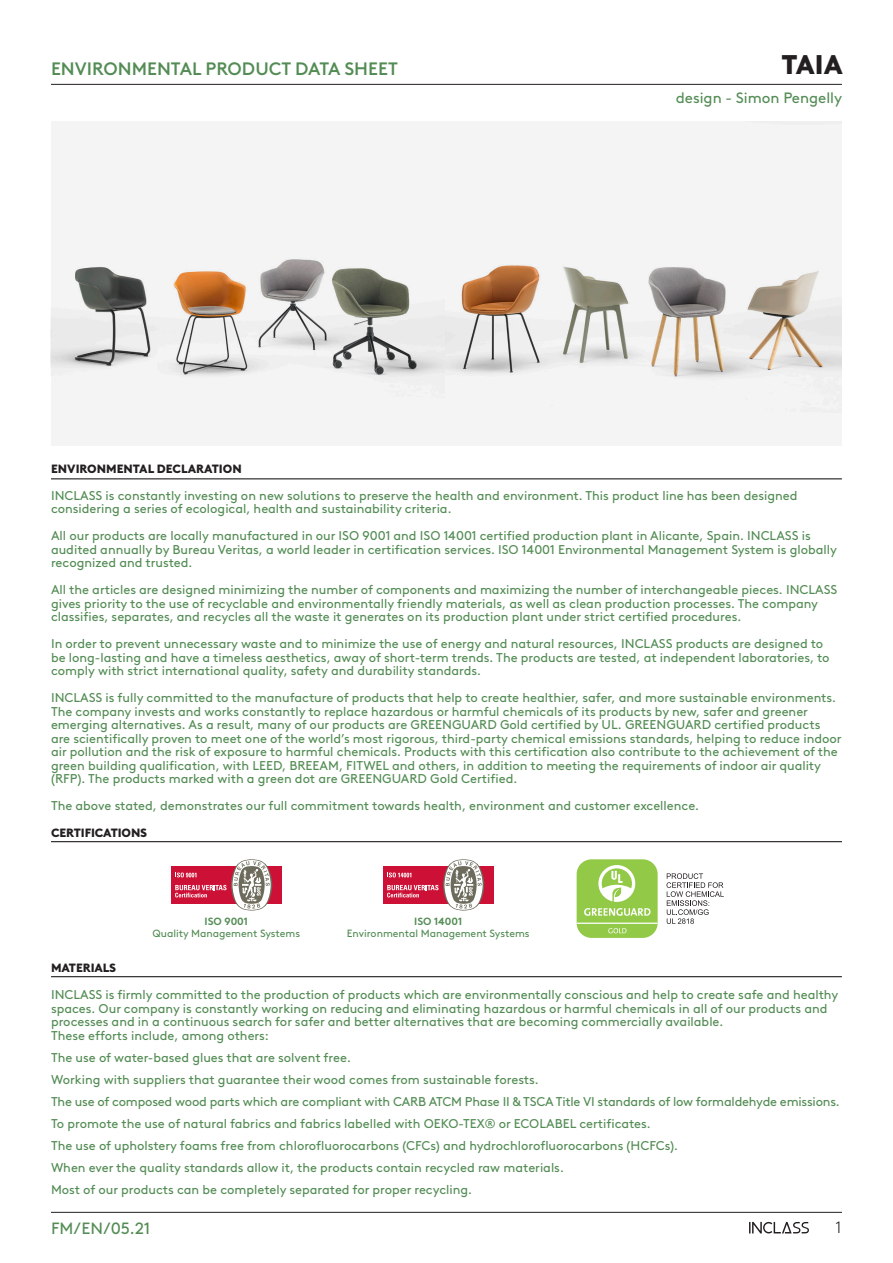
<style>
.page{position:relative;width:893px;height:1263px;background:#fff}
.page>*{position:absolute;margin:0;border:0;box-sizing:border-box;transform-origin:0 0}
.t1{font:900 27px "Brown LL";color:#231f20}
.t2{font:500 18px "Brown LL";color:#538c54}
.t3{font:16.35px "Brown LL";color:#538c54}
.t4{font:300 16.35px "Brown LL";color:#231f20}
.t5{font:15px "Brown LL";color:#538c54}
.Texto_continuo{font:12.75px/13.5px "Brown LL";color:#538c54}
.Titulos{font:900 12px "Brown LL";letter-spacing:-.01em;color:#231f20}
.Texto_continuo-2{font:10.5px/12px "Brown LL";color:#538c54;text-align:center}
.s1{font-weight:700}
</style>
<div class="page">
<hr style="left:51px;top:1212px;width:791px;height:1px;background:#231f20">
<svg style="left:749px;top:1222px;width:60px;height:11px"></svg>
<hr style="left:51px;top:84px;width:791px;height:1px;background:#231f20">
<svg style="left:51px;top:122px;width:791px;height:324px;fill:#f4f4f4"></svg>
<hr style="left:51px;top:478px;width:791px;height:1px;background:#231f20">
<hr style="left:51px;top:976px;width:791px;height:1px;background:#231f20">
<hr style="left:51px;top:841px;width:791px;height:1px;background:#231f20">
<div style="left:383px;top:866px;width:110px;height:38px;background:#cd1136"></div>
<svg style="left:387px;top:859px;width:97px;height:51px"></svg>
<div style="left:171px;top:866px;width:111px;height:38px;background:#cd1136"></div>
<svg style="left:175px;top:859px;width:97px;height:51px"></svg>
<div style="left:577px;top:859px;width:81px;height:79px;background:#92c947;border-radius:15px"></div>
<hr style="left:577px;top:922px;width:81px;height:2px;background:#fff">
<svg style="left:608px;top:928px;width:18px;height:5px"></svg>
<svg style="left:598px;top:865px;width:37px;height:37px"></svg>
<svg style="left:584px;top:908px;width:66px;height:8px"></svg>
<svg style="left:666px;top:873px;width:58px;height:51px"></svg>
<h2 class="t2" style="left:51px;top:55px;width:348px">ENVIRONMENTAL PRODUCT DATA SHEET</h2>
<h1 class="t1" style="left:781px;top:44px;width:63px">TAIA</h1>
<p class="t5" style="left:676px;top:86px;width:168px">design - Simon Pengelly</p>
<p class="Titulos" style="left:51px;top:459px;width:192px">ENVIRONMENTAL DECLARATION</p>
<p class="Texto_continuo" style="left:51px;top:487px;width:748px">INCLASS is constantly investing on new solutions to preserve the health and environment. This product line has been designed considering a series of ecological, health and sustainability criteria.</p>
<p class="Texto_continuo" style="left:51px;top:528px;width:787px">All our products are locally manufactured in our ISO 9001 and ISO 14001 certified production plant in Alicante, Spain. INCLASS is audited annually by Bureau Veritas, a world leader in certification services. ISO 14001 Environmental Management System is globally recognized and trusted.</p>
<p class="Texto_continuo" style="left:51px;top:582px;width:788px">All the articles are designed minimizing the number of components and maximizing the number of interchangeable pieces. INCLASS gives priority to the use of recyclable and environmentally friendly materials, as well as clean production processes. The company classifies, separates, and recycles all the waste it generates on its production plant under strict certified procedures.</p>
<p class="Texto_continuo" style="left:51px;top:636px;width:780px">In order to prevent unnecessary waste and to minimize the use of energy and natural resources, INCLASS products are designed to be long-lasting and have a timeless aesthetics, away of short-term trends. The products are tested, at independent laboratories, to comply with strict international quality, safety and durability standards.</p>
<p class="Texto_continuo" style="left:51px;top:690px;width:792px">INCLASS is fully committed to the manufacture of products that help to create healthier, safer, and more sustainable environments.<br>The company invests and works constantly to replace hazardous or harmful chemicals of its products by new, safer and greener emerging alternatives. As a result, many of our products are GREENGUARD Gold certified by UL. GREENGUARD certified products are scientifically proven to meet one of the world’s most rigorous, third-party chemical emissions standards, helping to reduce indoor air pollution and the risk of exposure to harmful chemicals. Products with this certification also contribute to the achievement of the green building qualification, with LEED, BREEAM, FITWEL and others, in addition to meeting the requirements of indoor air quality (RFP). The products marked with a green dot are GREENGUARD Gold Certified.</p>
<p class="Texto_continuo" style="left:51px;top:798px;width:650px">The above stated, demonstrates our full commitment towards health, environment and customer excellence.</p>
<p class="Titulos" style="left:51px;top:823px;width:98px">CERTIFICATIONS</p>
<p class="Texto_continuo-2" style="left:152px;top:915px;width:149px"><span class="s1">ISO 9001<br></span>Quality Management Systems</p>
<p class="Texto_continuo-2" style="left:347px;top:915px;width:184px"><span class="s1">ISO 14001<br></span>Environmental Management Systems</p>
<p class="Titulos" style="left:51px;top:958px;width:67px">MATERIALS</p>
<p class="Texto_continuo" style="left:51px;top:987px;width:789px">INCLASS is firmly committed to the production of products which are environmentally conscious and help to create safe and healthy spaces. Our company is constantly working on reducing and eliminating hazardous or harmful chemicals in all of our products and processes and in a continuous search for safer and better alternatives that are becoming commercially available.</p>
<p class="Texto_continuo" style="left:51px;top:1027px;width:220px">These efforts include, among others:</p>
<p class="Texto_continuo" style="left:51px;top:1049px;width:301px">The use of water-based glues that are solvent free.</p>
<p class="Texto_continuo" style="left:51px;top:1071px;width:489px">Working with suppliers that guarantee their wood comes from sustainable forests.</p>
<p class="Texto_continuo" style="left:51px;top:1093px;width:790px">The use of composed wood parts which are compliant with CARB ATCM Phase II &amp; TSCA Title VI standards of low formaldehyde emissions.</p>
<p class="Texto_continuo" style="left:51px;top:1115px;width:601px">To promote the use of natural fabrics and fabrics labelled with OEKO-TEX® or ECOLABEL certificates.</p>
<p class="Texto_continuo" style="left:51px;top:1137px;width:629px">The use of upholstery foams free from chlorofluorocarbons (CFCs) and hydrochlorofluorocarbons (HCFCs).</p>
<p class="Texto_continuo" style="left:51px;top:1159px;width:514px">When ever the quality standards allow it, the products contain recycled raw materials.</p>
<p class="Texto_continuo" style="left:51px;top:1181px;width:423px">Most of our products can be completely separated for proper recycling.</p>
<p class="t3" style="left:51px;top:1216px;width:101px">FM/EN/05.21</p>
<p class="t4" style="left:836px;top:1216px;width:7px">1</p>
</div>
